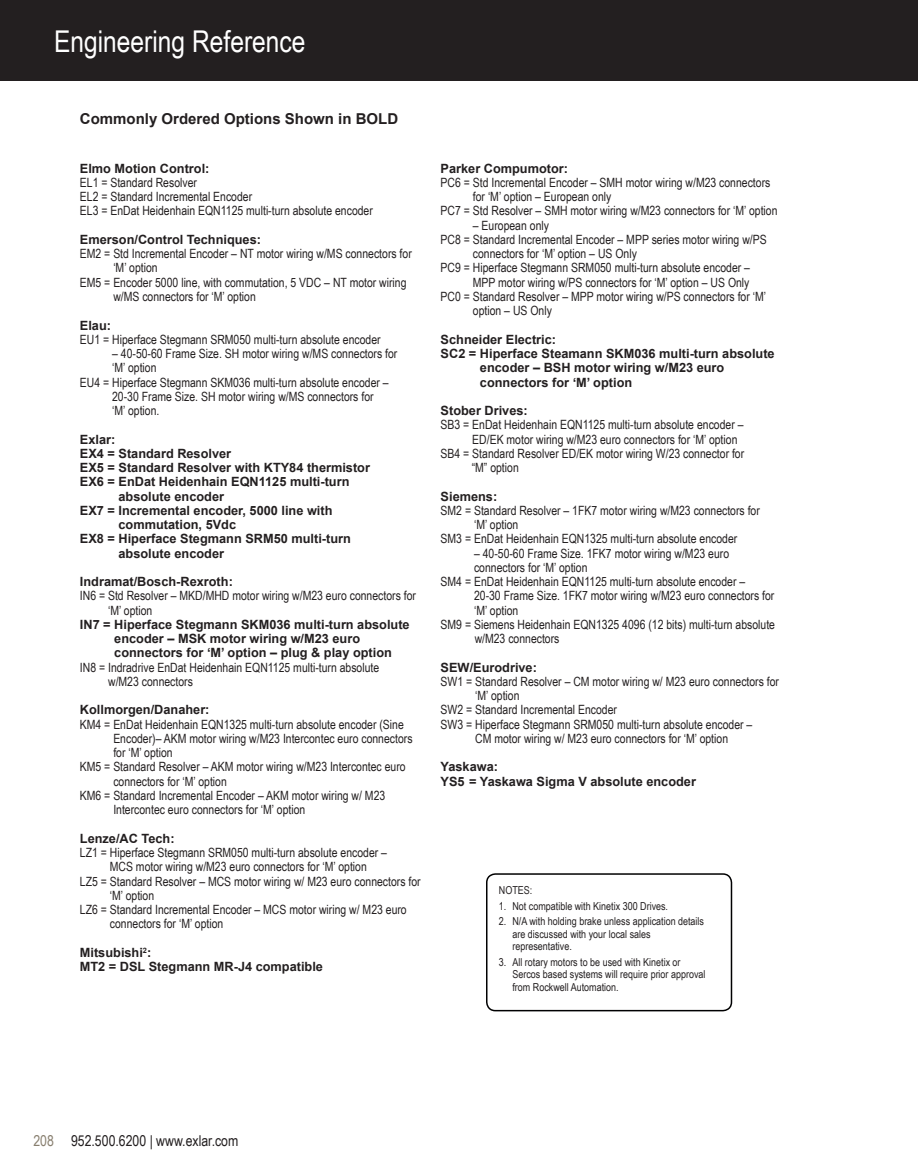
<style>
.page{position:relative;width:918px;height:1175px;background:#fff}
.page>*{position:absolute;margin:0;border:0;box-sizing:border-box;transform-origin:0 0}
.t1{font:30px "Arial Narrow";color:#fff}
.t2{font:700 15px "Arial";color:#231f20}
.t3{font:15px "Arial Narrow";color:#231f20}
.t4{font:12.75px/14.2px "Arial Narrow";color:#231f20}
.t5{font:700 12.75px/14.2px "Arial";color:#231f20}
.t6{font:10.95px/12.5px "Arial Narrow";color:#231f20}
.s1{color:#887f6f}
</style>
<div class="page">
<div style="left:0;top:0;width:918px;height:81px;background:#231f20"></div>
<div style="left:486px;top:873px;width:246px;height:138px;border:2px solid #000001;border-radius:9px"></div>
<p class="t1" style="left:54px;top:19px;width:253px">Engineering Reference</p>
<p class="t2" style="left:80px;top:109px;width:320px">Commonly Ordered Options Shown in BOLD</p>
<p class="t5" style="left:80px;top:161px;width:131px">Elmo Motion Control:</p>
<p class="t4" style="left:80px;top:175px;width:119px">EL1 = Standard Resolver</p>
<p class="t4" style="left:80px;top:189px;width:174px">EL2 = Standard Incremental Encoder</p>
<p class="t4" style="left:80px;top:203px;width:295px">EL3 = EnDat Heidenhain EQN1125 multi-turn absolute encoder</p>
<p class="t5" style="left:80px;top:233px;width:183px">Emerson/Control Techniques:</p>
<p class="t4" style="left:113px;top:246px;width:300px;text-indent:-33px">EM2 = Std Incremental Encoder – NT motor wiring w/MS connectors for ‘M’ option</p>
<p class="t4" style="left:113px;top:275px;width:295px;text-indent:-33px">EM5 = Encoder 5000 line, with commutation, 5 VDC – NT motor wiring w/MS connectors for ‘M’ option</p>
<p class="t5" style="left:80px;top:318px;width:33px">Elau:</p>
<p class="t4" style="left:80px;top:332px;width:302px">EU1 = Hiperface Stegmann SRM050 multi-turn absolute encoder</p>
<p class="t4" style="left:112px;top:346px;width:287px">– 40-50-60 Frame Size. SH motor wiring w/MS connectors for ‘M’ option</p>
<p class="t4" style="left:112px;top:374px;width:278px;text-indent:-32px">EU4 = Hiperface Stegmann SKM036 multi-turn absolute encoder –<br>20-30 Frame Size. SH motor wiring w/MS connectors for ‘M’ option.</p>
<p class="t5" style="left:80px;top:432px;width:37px">Exlar:</p>
<p class="t5" style="left:80px;top:446px;width:153px">EX4 = Standard Resolver</p>
<p class="t5" style="left:80px;top:461px;width:292px">EX5 = Standard Resolver with KTY84 thermistor</p>
<p class="t5" style="left:119px;top:475px;width:232px;text-indent:-39px">EX6 = EnDat Heidenhain EQN1125 multi-turn absolute encoder</p>
<p class="t5" style="left:119px;top:503px;width:216px;text-indent:-39px">EX7 = Incremental encoder, 5000 line with commutation, 5Vdc</p>
<p class="t5" style="left:119px;top:532px;width:234px;text-indent:-39px">EX8 = Hiperface Stegmann SRM50 multi-turn absolute encoder</p>
<p class="t5" style="left:80px;top:575px;width:155px">Indramat/Bosch-Rexroth:</p>
<p class="t4" style="left:108px;top:588px;width:309px;text-indent:-28px">IN6 = Std Resolver – MKD/MHD motor wiring w/M23 euro connectors for ‘M’ option</p>
<p class="t5" style="left:114px;top:617px;width:297px;text-indent:-34px">IN7 = Hiperface Stegmann SKM036 multi-turn absolute encoder – MSK motor wiring w/M23 euro connectors for ‘M’ option – plug &amp; play option</p>
<p class="t4" style="left:108px;top:659px;width:273px;text-indent:-28px">IN8 = Indradrive EnDat Heidenhain EQN1125 multi-turn absolute w/M23 connectors</p>
<p class="t5" style="left:80px;top:703px;width:131px">Kollmorgen/Danaher:</p>
<p class="t4" style="left:113px;top:716px;width:301px;text-indent:-33px">KM4 = EnDat Heidenhain EQN1325 multi-turn absolute encoder (Sine<br>Encoder)– AKM motor wiring w/M23 Intercontec euro connectors for ‘M’ option</p>
<p class="t4" style="left:113px;top:759px;width:294px;text-indent:-33px">KM5 = Standard Resolver – AKM motor wiring w/M23 Intercontec euro connectors for ‘M’ option</p>
<p class="t4" style="left:113px;top:788px;width:273px;text-indent:-33px">KM6 = Standard Incremental Encoder – AKM motor wiring w/ M23<br>Intercontec euro connectors for ‘M’ option</p>
<p class="t5" style="left:80px;top:831px;width:96px">Lenze/AC Tech:</p>
<p class="t4" style="left:110px;top:845px;width:279px;text-indent:-30px">LZ1 = Hiperface Stegmann SRM050 multi-turn absolute encoder –<br>MCS motor wiring w/M23 euro connectors for ‘M’ option</p>
<p class="t4" style="left:110px;top:873px;width:312px;text-indent:-30px">LZ5 = Standard Resolver – MCS motor wiring w/ M23 euro connectors for ‘M’ option</p>
<p class="t4" style="left:110px;top:902px;width:298px;text-indent:-30px">LZ6 = Standard Incremental Encoder – MCS motor wiring w/ M23 euro connectors for ‘M’ option</p>
<p class="t5" style="left:80px;top:945px;width:73px">Mitsubishi<sup>2</sup>:</p>
<p class="t5" style="left:80px;top:959px;width:245px">MT2 = DSL Stegmann MR-J4 compatible</p>
<p class="t5" style="left:441px;top:161px;width:129px">Parker Compumotor:</p>
<p class="t4" style="left:473px;top:175px;width:299px;text-indent:-32px">PC6 = Std Incremental Encoder – SMH motor wiring w/M23 connectors for ‘M’ option – European only</p>
<p class="t4" style="left:441px;top:203px;width:338px">PC7 = Std Resolver – SMH motor wiring w/M23 connectors for ‘M’ option</p>
<p class="t4" style="left:473px;top:218px;width:78px">– European only</p>
<p class="t4" style="left:473px;top:232px;width:295px;text-indent:-32px">PC8 = Standard Incremental Encoder – MPP series motor wiring w/PS connectors for ‘M’ option – US Only</p>
<p class="t4" style="left:441px;top:260px;width:311px;text-align:right">PC9 = Hiperface Stegmann SRM050 multi-turn absolute encoder –<br>MPP motor wiring w/PS connectors for ‘M’ option – US Only</p>
<p class="t4" style="left:473px;top:289px;width:295px;text-indent:-32px">PC0 = Standard Resolver – MPP motor wiring w/PS connectors for ‘M’ option – US Only</p>
<p class="t5" style="left:441px;top:332px;width:117px">Schneider Electric:</p>
<p class="t5" style="left:480px;top:347px;width:296px;text-indent:-39px">SC2 = Hiperface Steamann SKM036 multi-turn absolute encoder – BSH motor wiring w/M23 euro connectors for ‘M’ option</p>
<p class="t5" style="left:441px;top:404px;width:89px">Stober Drives:</p>
<p class="t4" style="left:472px;top:417px;width:273px;text-indent:-32px">SB3 = EnDat Heidenhain EQN1125 multi-turn absolute encoder –<br>ED/EK motor wiring w/M23 euro connectors for ‘M’ option</p>
<p class="t4" style="left:472px;top:446px;width:274px;text-indent:-31px">SB4 = Standard Resolver ED/EK motor wiring W/23 connector for “M” option</p>
<p class="t5" style="left:441px;top:489px;width:58px">Siemens:</p>
<p class="t4" style="left:474px;top:503px;width:287px;text-indent:-33px">SM2 = Standard Resolver – 1FK7 motor wiring w/M23 connectors for ‘M’ option</p>
<p class="t4" style="left:441px;top:531px;width:298px">SM3 = EnDat Heidenhain EQN1325 multi-turn absolute encoder</p>
<p class="t4" style="left:474px;top:545px;width:257px">– 40-50-60 Frame Size. 1FK7 motor wiring w/M23 euro connectors for ‘M’ option</p>
<p class="t4" style="left:474px;top:574px;width:302px;text-indent:-33px">SM4 = EnDat Heidenhain EQN1125 multi-turn absolute encoder –<br>20-30 Frame Size. 1FK7 motor wiring w/M23 euro connectors for ‘M’ option</p>
<p class="t4" style="left:475px;top:617px;width:302px;text-indent:-34px">SM9 = Siemens Heidenhain EQN1325 4096 (12 bits) multi-turn absolute w/M23 connectors</p>
<p class="t5" style="left:441px;top:660px;width:98px">SEW/Eurodrive:</p>
<p class="t4" style="left:475px;top:674px;width:305px;text-indent:-35px">SW1 = Standard Resolver – CM motor wiring w/ M23 euro connectors for ‘M’ option</p>
<p class="t4" style="left:441px;top:702px;width:178px">SW2 = Standard Incremental Encoder</p>
<p class="t4" style="left:475px;top:716px;width:279px;text-indent:-35px">SW3 = Hiperface Stegmann SRM050 multi-turn absolute encoder –<br>CM motor wiring w/ M23 euro connectors for ‘M’ option</p>
<p class="t5" style="left:441px;top:760px;width:59px">Yaskawa:</p>
<p class="t5" style="left:441px;top:774px;width:257px">YS5 = Yaskawa Sigma V absolute encoder</p>
<p class="t6" style="left:499px;top:883px;width:35px">NOTES:</p>
<p class="t6" style="left:499px;top:899px;width:171px">1. Not compatible with Kinetix 300 Drives.</p>
<p class="t6" style="left:512px;top:915px;width:193px;text-indent:-14px">2. N/A with holding brake unless application details are discussed with your local sales representative.</p>
<p class="t6" style="left:512px;top:955px;width:195px;text-indent:-14px">3. All rotary motors to be used with Kinetix or<br>Sercos based systems will require prior approval from Rockwell Automation.</p>
<p class="t3" style="left:33px;top:1130px;width:206px"><span class="s1">208</span> 952.500.6200 | www.exlar.com</p>
</div>
